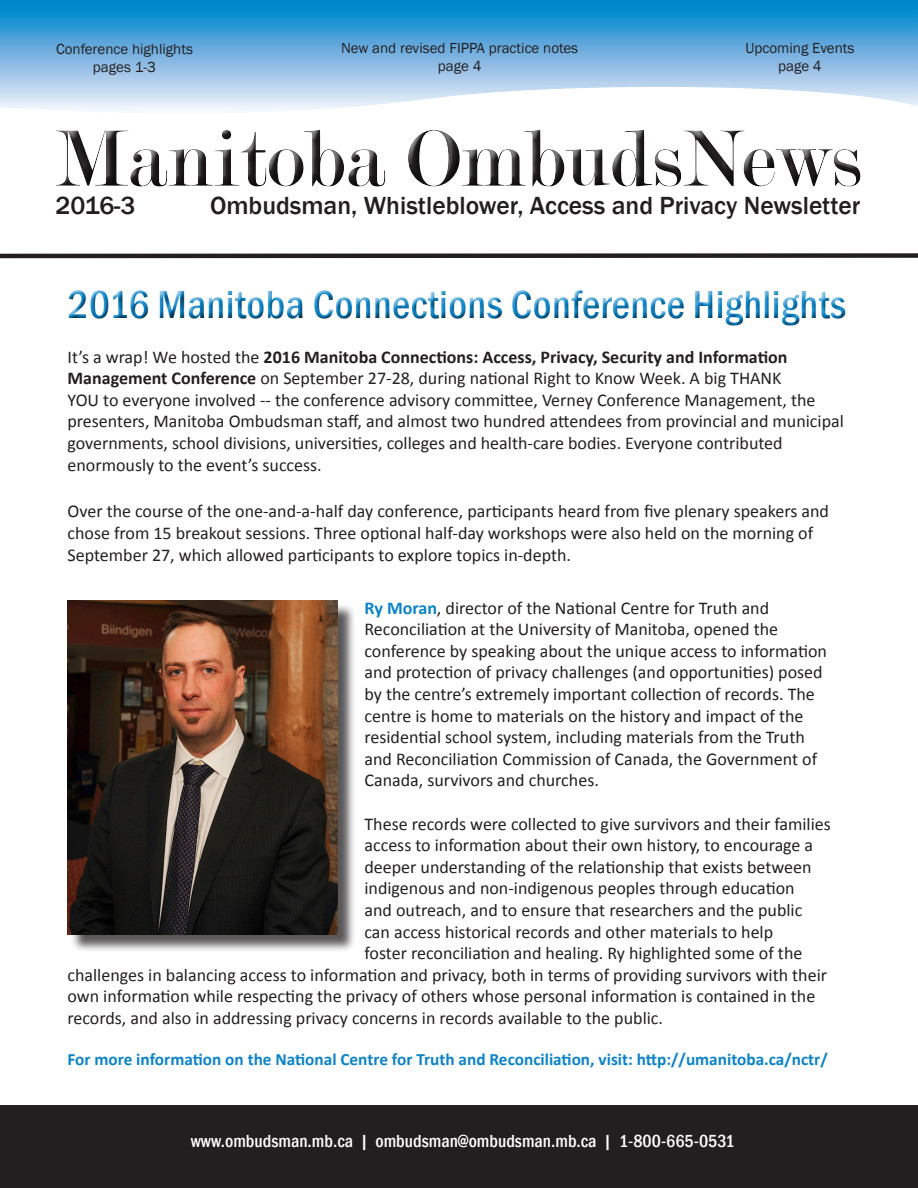
<style>
.page{position:relative;width:918px;height:1188px;background:#fff}
.page>*{position:absolute;margin:0;border:0;box-sizing:border-box;transform-origin:0 0}
.t1{font:500 condensed 40.5px "Franklin Gothic";color:#0c83c6}
.t2{font:500 25.5px "Franklin Gothic";color:#231f20}
.t3{font:18px/21.6px "Calibri";color:#231f20}
.t4{font:500 condensed 18px "Franklin Gothic";color:#fff}
.t5{font:700 17.25px "Calibri";color:#0c83c6}
.t6{font:15px "Franklin Gothic";color:#231f20}
.s1{font-weight:700}
.s2{font-weight:700;color:#0c83c6}
</style>
<div class="page">
<svg style="left:0;top:0;width:918px;height:111px;background:#77b8e1"></svg>
<div style="left:52px;top:123px;width:819px;height:74px;background:#231f20;opacity:.75"></div>
<div style="left:0;top:253px;width:918px;height:5px;background:#231f20"></div>
<div style="left:0;top:1106px;width:918px;height:82px;background:#231f20"></div>
<div style="left:63px;top:287px;width:790px;height:46px;background:#231f20;opacity:.75"></div>
<div style="left:70px;top:603px;width:286px;height:350px;background:#231f20;opacity:.75"></div>
<img style="left:68px;top:601px;width:270px;height:333px">
<p class="t6" style="left:56px;top:39px;width:138px">Conference highlights</p>
<p class="t6" style="left:93px;top:57px;width:65px">pages 1-3</p>
<p class="t6" style="left:341px;top:39px;width:239px">New and revised FIPPA practice notes</p>
<p class="t6" style="left:438px;top:57px;width:45px">page 4</p>
<p class="t6" style="left:745px;top:39px;width:110px">Upcoming Events</p>
<p class="t6" style="left:778px;top:57px;width:45px">page 4</p>
<p class="t2" style="left:56px;top:189px;width:81px">2016-3</p>
<p class="t2" style="left:210px;top:189px;width:652px">Ombudsman, Whistleblower, Access and Privacy Newsletter</p>
<h1 class="t1" style="left:68px;top:278px;width:780px">2016 Manitoba Connections Conference Highlights</h1>
<p class="t3" style="left:68px;top:345px;width:778px">It’s a wrap! We hosted the <span class="s1">2016 Manitoba Connections: Access, Privacy, Security and Information Management Conference</span> on September 27-28, during national Right to Know Week. A big THANK<br>YOU to everyone involved -- the conference advisory committee, Verney Conference Management, the presenters, Manitoba Ombudsman staff, and almost two hundred attendees from provincial and municipal governments, school divisions, universities, colleges and health-care bodies. Everyone contributed enormously to the event’s success.</p>
<p class="t3" style="left:68px;top:500px;width:763px">Over the course of the one-and-a-half day conference, participants heard from five plenary speakers and chose from 15 breakout sessions. Three optional half-day workshops were also held on the morning of<br>September 27, which allowed participants to explore topics in-depth.</p>
<p class="t3" style="left:364px;top:596px;width:464px"><span class="s2">Ry Moran</span>, director of the National Centre for Truth and Reconciliation at the University of Manitoba, opened the conference by speaking about the unique access to information and protection of privacy challenges (and opportunities) posed by the centre’s extremely important collection of records. The centre is home to materials on the history and impact of the residential school system, including materials from the Truth and Reconciliation Commission of Canada, the Government of Canada, survivors and churches.</p>
<p class="t3" style="left:364px;top:812px;width:468px">These records were collected to give survivors and their families</p>
<p class="t3" style="left:364px;top:834px;width:450px">access to information about their own history, to encourage a</p>
<p class="t3" style="left:364px;top:856px;width:449px">deeper understanding of the relationship that exists between</p>
<p class="t3" style="left:364px;top:877px;width:432px">indigenous and non-indigenous peoples through education</p>
<p class="t3" style="left:364px;top:899px;width:439px">and outreach, and to ensure that researchers and the public</p>
<p class="t3" style="left:364px;top:920px;width:410px">can access historical records and other materials to help</p>
<p class="t3" style="left:364px;top:942px;width:439px">foster reconciliation and healing. Ry highlighted some of the</p>
<p class="t3" style="left:68px;top:964px;width:761px">challenges in balancing access to information and privacy, both in terms of providing survivors with their</p>
<p class="t3" style="left:68px;top:985px;width:749px">own information while respecting the privacy of others whose personal information is contained in the</p>
<p class="t3" style="left:68px;top:1007px;width:597px">records, and also in addressing privacy concerns in records available to the public.</p>
<p class="t5" style="left:68px;top:1047px;width:762px">For more information on the National Centre for Truth and Reconciliation, visit: http://umanitoba.ca/nctr/</p>
<p class="t4" style="left:191px;top:1129px;width:545px">www.ombudsman.mb.ca | ombudsman@ombudsman.mb.ca | 1-800-665-0531</p>
</div>
